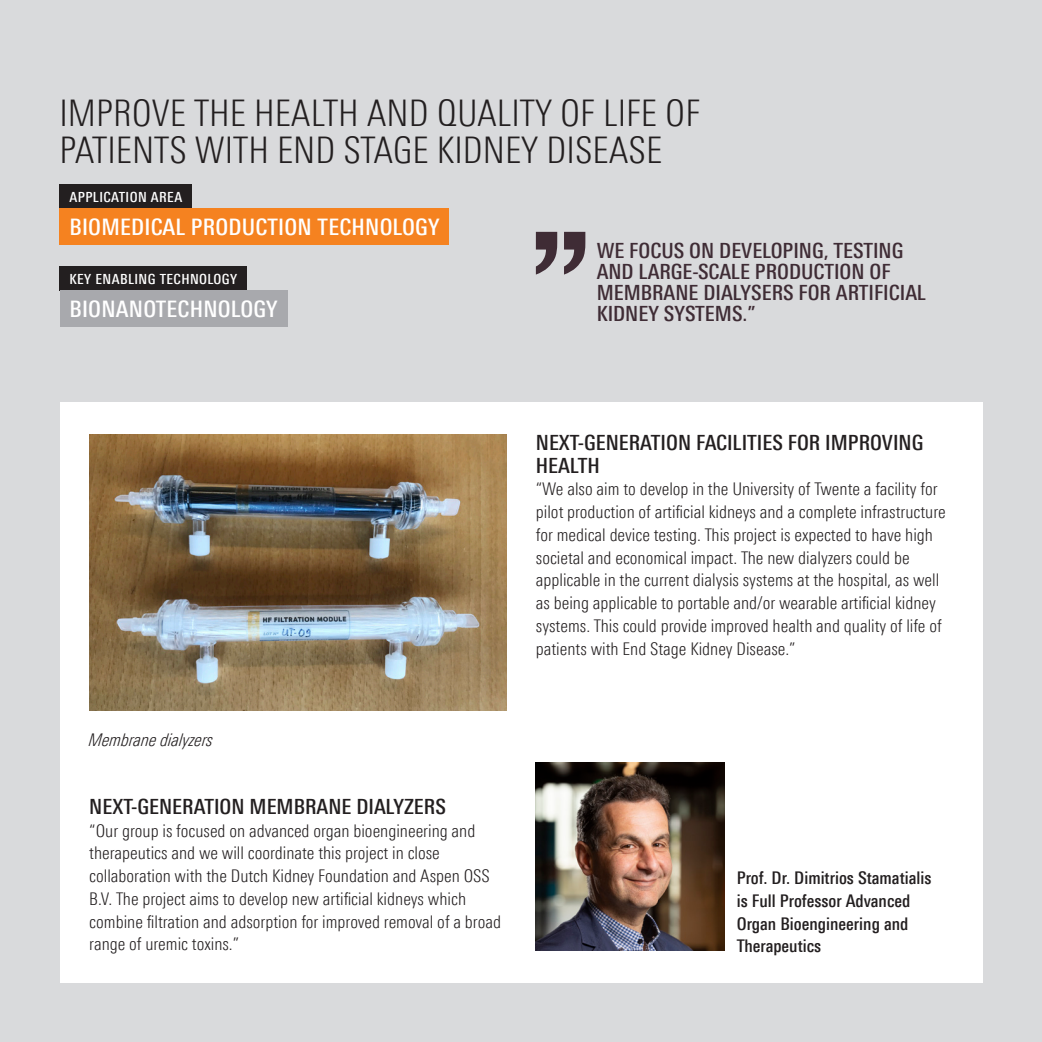
<style>
.page{position:relative;width:1042px;height:1042px;background:#d9dadc}
.page>*{position:absolute;margin:0;border:0;box-sizing:border-box;transform-origin:0 0}
.Kop_1{font:300 36.75px/36.8px "Linotype Univers 320 Cn";color:#231f20}
.Kop_2_bg_oranje{font:500 22.75px "Linotype Univers 520 Cn";letter-spacing:.01em;color:#fff}
.Kop_2_bg_grijs{font:500 22.75px "Linotype Univers 520 Cn";letter-spacing:.01em;color:#fff}
.Kop_2{font:500 21px/21px "Linotype Univers 520 Cn";color:#3f2c35}
.Kop_3{font:500 21px/22.8px "Linotype Univers 520 Cn";color:#231f20}
.Body{font:300 17.5px/22.8px "Linotype Univers 320 Cn";color:#231f20}
.Body-2{font:500 17.5px/22.8px "Linotype Univers 520 Cn";color:#231f20;text-align:justify}
.Body-3{font:17.5px "Linotype Univers 321 Cn Lt It";color:#231f20}
.Kop_2_bg_oranje_kopi{font:500 14px "Linotype Univers 520 Cn";letter-spacing:.03em;color:#fff}
</style>
<div class="page">
<div style="left:60px;top:402px;width:922px;height:580px;background:#fff"></div>
<div style="left:60px;top:184px;width:132px;height:25px;background:#231f20"></div>
<div style="left:60px;top:209px;width:389px;height:36px;background:#f58220"></div>
<img style="left:536px;top:762px;width:188px;height:189px">
<img style="left:89px;top:434px;width:417px;height:277px">
<svg style="left:536px;top:232px;width:49px;height:43px"></svg>
<div style="left:60px;top:266px;width:187px;height:25px;background:#231f20"></div>
<div style="left:60px;top:290px;width:227px;height:37px;background:#a8a9ad"></div>
<p class="Kop_1" style="left:60px;top:94px;width:642px">IMPROVE THE HEALTH AND QUALITY OF LIFE OF<br>PATIENTS WITH END STAGE KIDNEY DISEASE</p>
<p class="Kop_2_bg_oranje_kopi" style="left:69px;top:189px;width:114px">APPLICATION AREA</p>
<p class="Kop_2_bg_oranje" style="left:69px;top:214px;width:371px">BIOMEDICAL PRODUCTION TECHNOLOGY</p>
<p class="Kop_2_bg_oranje_kopi" style="left:69px;top:270px;width:169px">KEY ENABLING TECHNOLOGY</p>
<p class="Kop_2_bg_grijs" style="left:69px;top:295px;width:210px">BIONANOTECHNOLOGY</p>
<p class="Kop_2" style="left:597px;top:240px;width:331px">WE FOCUS ON DEVELOPING, TESTING<br>AND LARGE-SCALE PRODUCTION OF<br>MEMBRANE DIALYSERS FOR ARTIFICIAL<br>KIDNEY SYSTEMS.”</p>
<p class="Body-3" style="left:89px;top:729px;width:125px">Membrane dialyzers</p>
<p class="Kop_3" style="left:89px;top:795px;width:358px">NEXT-GENERATION MEMBRANE DIALYZERS</p>
<p class="Body" style="left:89px;top:819px;width:413px">“Our group is focused on advanced organ bioengineering and therapeutics and we will coordinate this project in close collaboration with the Dutch Kidney Foundation and Aspen OSS B.V. The project aims to develop new artificial kidneys which combine filtration and adsorption for improved removal of a broad range of uremic toxins.”</p>
<p class="Kop_3" style="left:536px;top:431px;width:389px">NEXT-GENERATION FACILITIES FOR IMPROVING<br>HEALTH</p>
<p class="Body" style="left:536px;top:478px;width:411px">“We also aim to develop in the University of Twente a facility for pilot production of artificial kidneys and a complete infrastructure for medical device testing. This project is expected to have high societal and economical impact. The new dialyzers could be applicable in the current dialysis systems at the hospital, as well as being applicable to portable and/or wearable artificial kidney systems. This could provide improved health and quality of life of patients with End Stage Kidney Disease.”</p>
<p class="Body-2" style="left:737px;top:866px;width:196px">Prof. Dr. Dimitrios Stamatialis</p>
<p class="Body-2" style="left:737px;top:889px;width:175px">is Full Professor Advanced Organ Bioengineering and Therapeutics</p>
</div>
